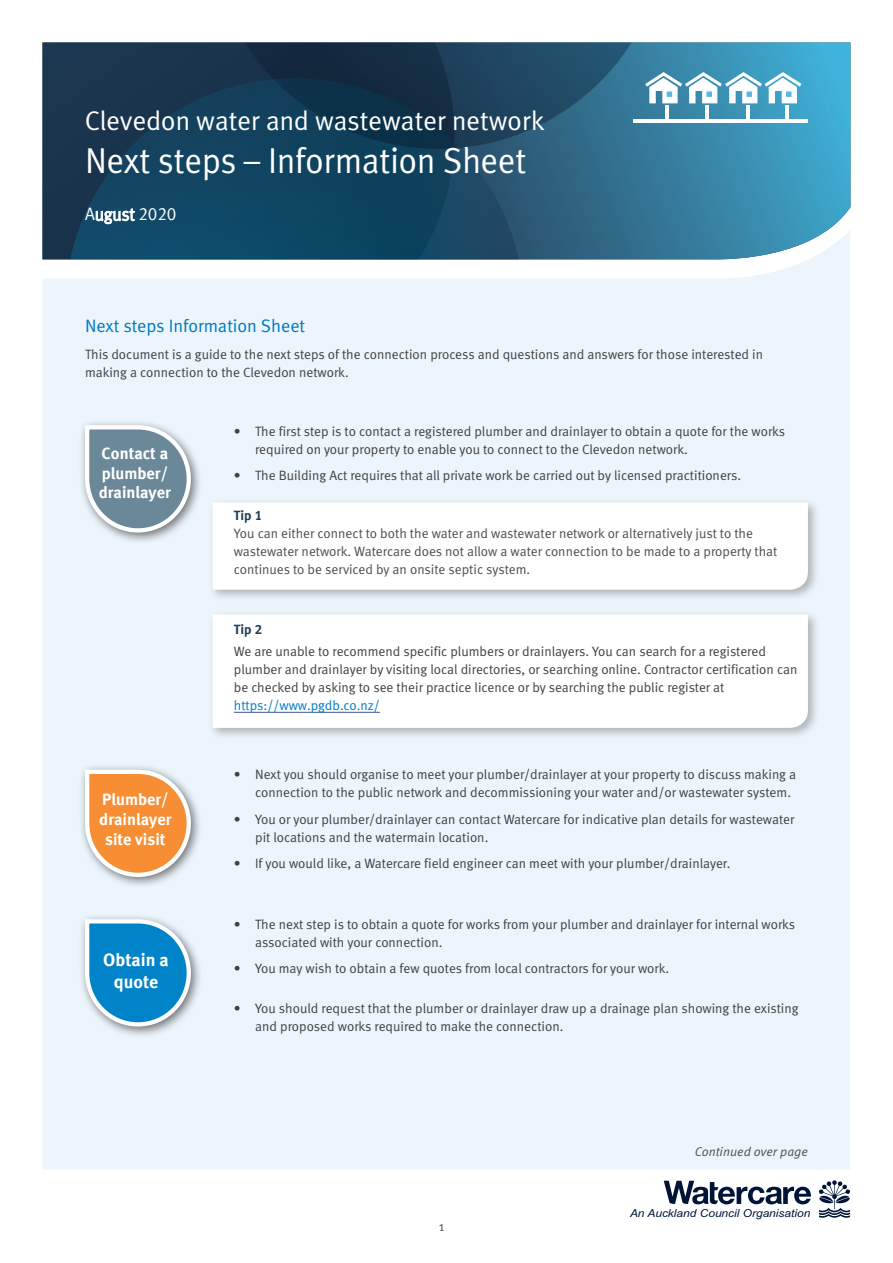
<style>
.page{position:relative;width:893px;height:1263px;background:#fff}
.page>*{position:absolute;margin:0;border:0;box-sizing:border-box;transform-origin:0 0}
.Default{font:36px "Meta Plus Normal";color:#fff;scale:.95 1}
.Default-2{font:27px "Meta Plus Normal";color:#fff}
.t1{font:18px "Meta Normal LF";color:#0079c1}
.t2{font:18px/21.6px "Meta Bold LF";color:#fff;text-align:center}
.Default-3{font:18px "Meta Normal LF";letter-spacing:-.01em;color:#fff;scale:.95 1}
.t3{font:16.5px/19.8px "Meta Bold LF";color:#fff}
.t4{font:13.5px/18px "Meta Normal LF";color:#414142}
.t5{font:13.5px/18px "Meta Normal LF";color:#4d4d4f}
.t6{font:13.5px "Meta Bold LF";color:#203d58}
.t7{font:13.5px "Meta Plus Normal";color:#58595b}
.t8{font:12.75px "Meta Pro Norm Ita";color:#4d4d4f}
.t9{font:italic 10.95px "Arial";color:#001438;scale:1.08 1}
.s1{color:#007bc1}
</style>
<div class="page">
<svg style="left:524px;top:43px;width:326px;height:187px;background:#3989ab"></svg>
<div style="left:43px;top:43px;width:166px;height:187px;background:#1b354f"></div>
<svg style="left:65px;top:78px;width:459px;height:152px;background:#14415e"></svg>
<svg style="left:209px;top:43px;width:458px;height:106px;background:#1b445e"></svg>
<svg style="left:819px;top:1180px;width:31px;height:38px"></svg>
<svg style="left:664px;top:1181px;width:147px;height:23px"></svg>
<div style="left:43px;top:230px;width:807px;height:939px;background:#ebf5fb"></div>
<hr style="left:634px;top:120px;width:174px;height:3px;background:#fff">
<svg style="left:645px;top:72px;width:156px;height:48px"></svg>
<div style="left:79px;top:419px;width:124px;height:126px;background:#231f20;opacity:.6"></div>
<svg style="left:83px;top:423px;width:110px;height:112px;background:#93a8b4"></svg>
<div style="left:209px;top:498px;width:611px;height:104px;background:#231f20;opacity:.3"></div>
<svg style="left:213px;top:502px;width:595px;height:88px"></svg>
<div style="left:79px;top:764px;width:124px;height:125px;background:#231f20;opacity:.6"></div>
<svg style="left:83px;top:767px;width:110px;height:112px;background:#efac72"></svg>
<div style="left:79px;top:913px;width:124px;height:125px;background:#231f20;opacity:.6"></div>
<svg style="left:83px;top:917px;width:110px;height:112px;background:#4da5d3"></svg>
<div style="left:209px;top:610px;width:611px;height:131px;background:#231f20;opacity:.3"></div>
<svg style="left:213px;top:614px;width:595px;height:114px"></svg>
<hr style="left:234px;top:712px;width:146px;height:1px;background:#3953a4">
<p class="Default-2" style="left:85px;top:105px;width:461px">Clevedon water and wastewater network</p>
<p class="Default" style="left:85px;top:140px;width:466px">Next steps – Information Sheet</p>
<p class="Default-3" style="left:85px;top:204px;width:98px">August 2020</p>
<p class="t1" style="left:85px;top:315px;width:222px">Next steps Information Sheet</p>
<p class="t4" style="left:85px;top:345px;width:680px">This document is a guide to the next steps of the connection process and questions and answers for those interested in making a connection to the Clevedon network.</p>
<p class="t3" style="left:99px;top:443px;width:74px">Contact a plumber/ drainlayer</p>
<p class="t3" style="left:99px;top:789px;width:74px">Plumber/ drainlayer</p>
<p class="t3" style="left:105px;top:829px;width:62px">site visit</p>
<p class="t2" style="left:103px;top:949px;width:67px">Obtain a quote</p>
<p class="t4" style="left:255px;top:422px;width:532px;text-indent:-21px">• The first step is to contact a registered plumber and drainlayer to obtain a quote for the works required on your property to enable you to connect to the Clevedon network.</p>
<p class="t4" style="left:234px;top:466px;width:509px">• The Building Act requires that all private work be carried out by licensed practitioners.</p>
<p class="t6" style="left:234px;top:507px;width:30px">Tip 1</p>
<p class="t5" style="left:234px;top:524px;width:545px">You can either connect to both the water and wastewater network or alternatively just to the wastewater network. Watercare does not allow a water connection to be made to a property that continues to be serviced by an onsite septic system.</p>
<p class="t6" style="left:234px;top:621px;width:30px">Tip 2</p>
<p class="t4" style="left:234px;top:642px;width:565px">We are unable to recommend specific plumbers or drainlayers. You can search for a registered plumber and drainlayer by visiting local directories, or searching online. Contractor certification can be checked by asking to see their practice licence or by searching the public register at <span class="s1">https://www.pgdb.co.nz/</span></p>
<p class="t4" style="left:255px;top:765px;width:543px;text-indent:-21px">• Next you should organise to meet your plumber/drainlayer at your property to discuss making a connection to the public network and decommissioning your water and/or wastewater system.</p>
<p class="t4" style="left:255px;top:810px;width:541px;text-indent:-21px">• You or your plumber/drainlayer can contact Watercare for indicative plan details for wastewater pit locations and the watermain location.</p>
<p class="t4" style="left:234px;top:854px;width:498px">• If you would like, a Watercare field engineer can meet with your plumber/drainlayer.</p>
<p class="t4" style="left:255px;top:915px;width:542px;text-indent:-21px">• The next step is to obtain a quote for works from your plumber and drainlayer for internal works associated with your connection.</p>
<p class="t4" style="left:234px;top:960px;width:437px">• You may wish to obtain a few quotes from local contractors for your work.</p>
<p class="t4" style="left:255px;top:999px;width:545px;text-indent:-21px">• You should request that the plumber or drainlayer draw up a drainage plan showing the existing and proposed works required to make the connection.</p>
<p class="t8" style="left:695px;top:1141px;width:115px">Continued over page</p>
<p class="t7" style="left:439px;top:1219px;width:7px">1</p>
<p class="t9" style="left:630px;top:1206px;width:168px">An Auckland Council Organisation</p>
</div>
